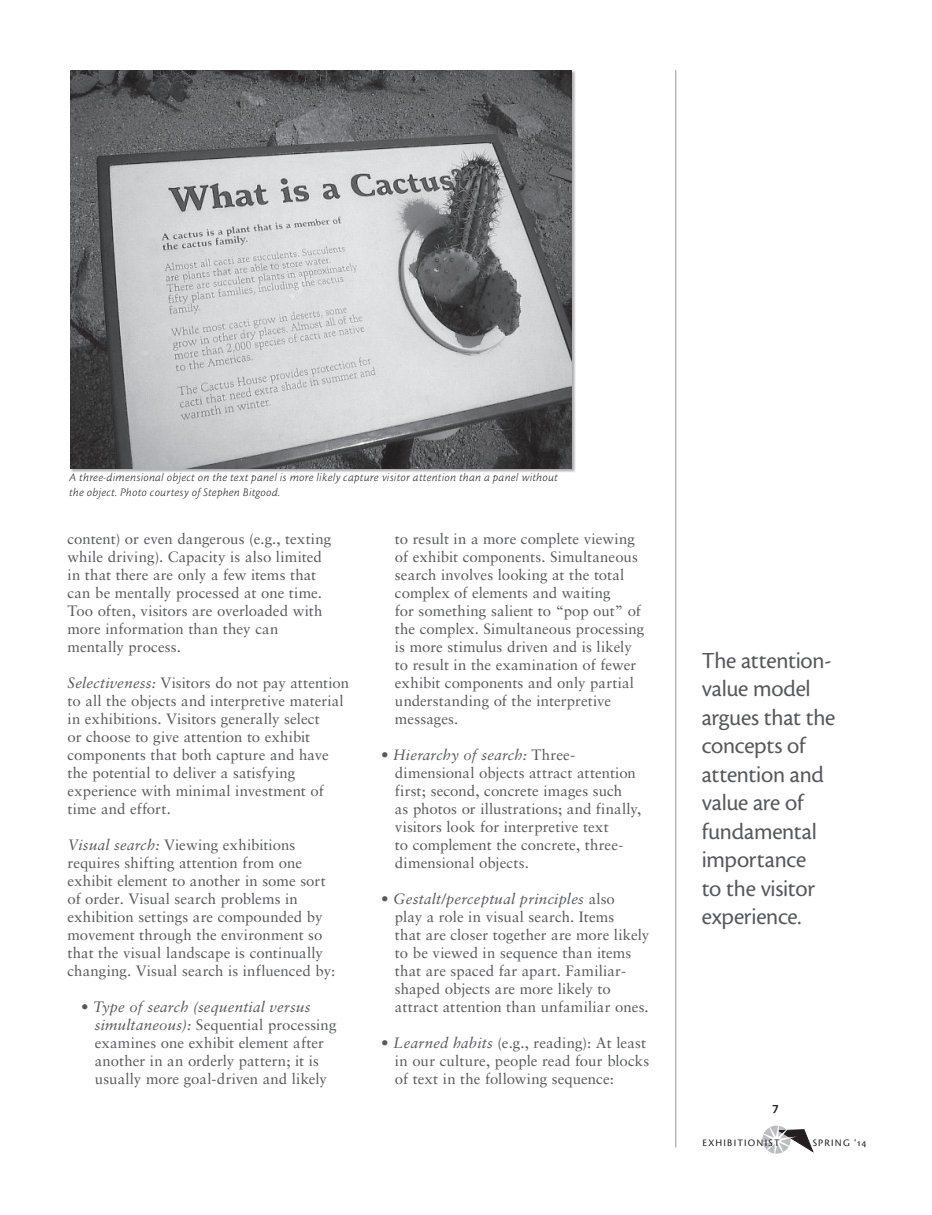
<style>
.page{position:relative;width:932px;height:1215px;background:#fff}
.page>*{position:absolute;margin:0;border:0;box-sizing:border-box;transform-origin:0 0}
.t1{font:24px/28.5px "Cronos MM 408 16";letter-spacing:-.01em;color:#57585a}
.t2{font:15px/18px "Sabon";letter-spacing:.005em;color:#57585a}
.t3{font:13.5px "Cronos MM 574 9";color:#231f20}
.t4{font:12px/14.4px "Cronos MM It 250 8";letter-spacing:.025em;color:#231f20}
.t5{font:10.35px "Cronos MM SC 408 9";letter-spacing:.12em;color:#231f20}
.s1{font-style:italic}
</style>
<div class="page">
<svg style="left:762px;top:1125px;width:51px;height:29px"></svg>
<hr style="left:675px;top:70px;width:1px;height:1078px;background:#939598">
<img style="left:70px;top:70px;width:501px;height:399px">
<p class="t4" style="left:69px;top:470px;width:490px">A three-dimensional object on the text panel is more likely capture visitor attention than a panel without the object. Photo courtesy of Stephen Bitgood.</p>
<p class="t2" style="left:68px;top:529px;width:265px">content) or even dangerous (e.g., texting while driving). Capacity is also limited in that there are only a few items that can be mentally processed at one time.<br>Too often, visitors are overloaded with more information than they can mentally process.</p>
<p class="t2" style="left:68px;top:673px;width:283px"><span class="s1">Selectiveness:</span> Visitors do not pay attention to all the objects and interpretive material in exhibitions. Visitors generally select<br>or choose to give attention to exhibit components that both capture and have the potential to deliver a satisfying experience with minimal investment of time and effort.</p>
<p class="t2" style="left:68px;top:835px;width:269px"><span class="s1">Visual search:</span> Viewing exhibitions requires shifting attention from one exhibit element to another in some sort of order. Visual search problems in exhibition settings are compounded by movement through the environment so that the visual landscape is continually changing. Visual search is influenced by:</p>
<p class="t2" style="left:95px;top:997px;width:243px;text-indent:-14px">• <span class="s1">Type of search (sequential versus simultaneous):</span> Sequential processing examines one exhibit element after another in an orderly pattern; it is usually more goal-driven and likely</p>
<p class="t2" style="left:395px;top:529px;width:251px">to result in a more complete viewing of exhibit components. Simultaneous search involves looking at the total complex of elements and waiting<br>for something salient to “pop out” of the complex. Simultaneous processing is more stimulus driven and is likely to result in the examination of fewer exhibit components and only partial understanding of the interpretive messages.</p>
<p class="t2" style="left:395px;top:745px;width:248px;text-indent:-14px">• <span class="s1">Hierarchy of search:</span> Three&shy;dimensional objects attract attention first; second, concrete images such<br>as photos or illustrations; and finally, visitors look for interpretive text<br>to complement the concrete, three&shy;dimensional objects.</p>
<p class="t2" style="left:395px;top:889px;width:256px;text-indent:-14px">• <span class="s1">Gestalt/perceptual principles</span> also<br>play a role in visual search. Items<br>that are closer together are more likely to be viewed in sequence than items that are spaced far apart. Familiar&shy;shaped objects are more likely to attract attention than unfamiliar ones.</p>
<p class="t2" style="left:395px;top:1033px;width:256px;text-indent:-14px">• <span class="s1">Learned habits</span> (e.g., reading): At least in our culture, people read four blocks of text in the following sequence:</p>
<h1 class="t1" style="left:701px;top:646px;width:135px">The attention&shy;value model argues that the concepts of attention and value are of fundamental importance<br>to the visitor experience.</h1>
<p class="t3" style="left:772px;top:1102px;width:8px">7</p>
<p class="t5" style="left:702px;top:1138px;width:79px">EXHIBITIONIST</p>
<p class="t5" style="left:812px;top:1138px;width:55px">SPRING '14</p>
</div>
